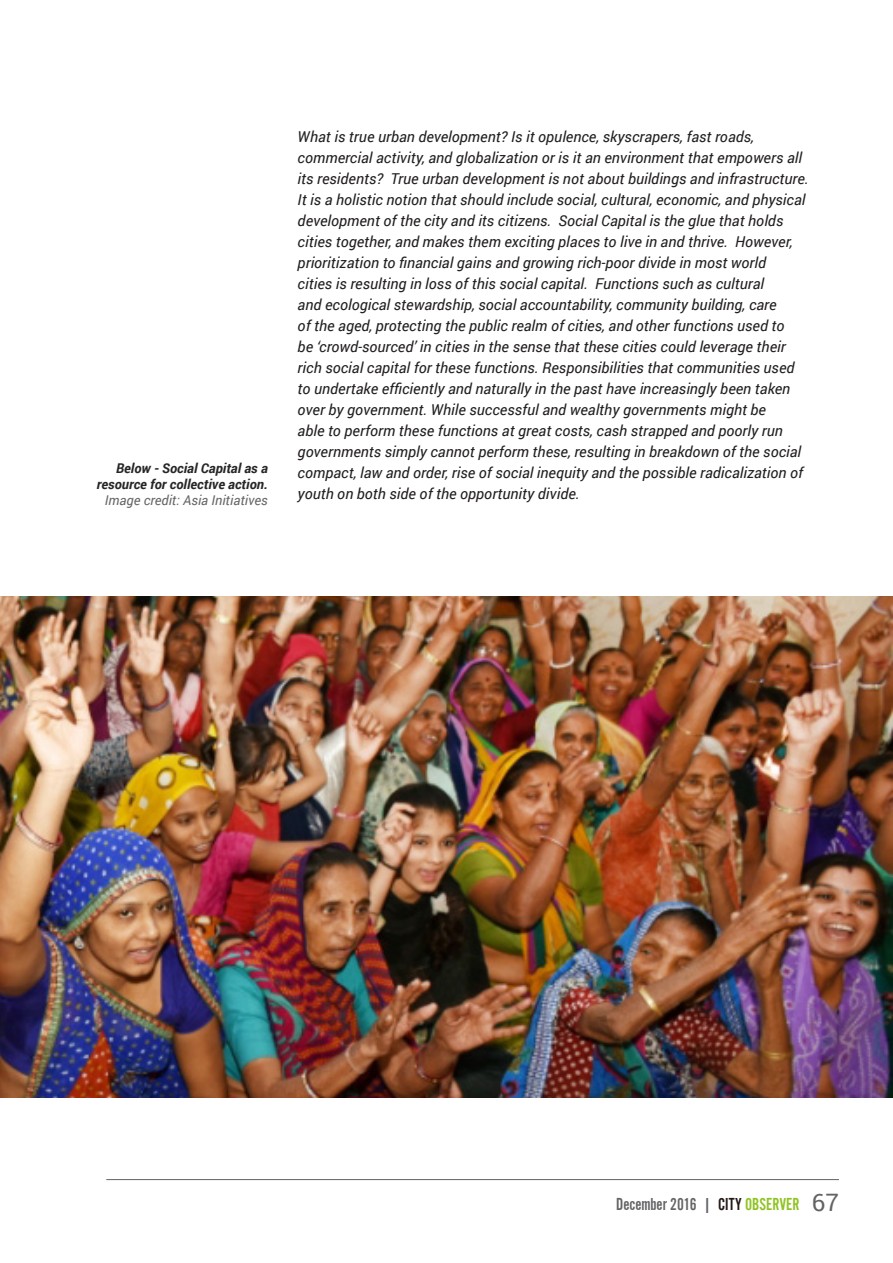
<style>
.page{position:relative;width:893px;height:1263px;background:#fff}
.page>*{position:absolute;margin:0;border:0;box-sizing:border-box;transform-origin:0 0}
.t1{font:18px "Alternate Got No 2 D";color:#636366}
.BODY_TEXT{font:italic 15px/21px "Roboto";color:#231f20}
.BODY_TEXT-2{font:italic 700 13.5px/16.2px "Roboto";color:#282526;text-align:right}
.s1{font-weight:400;color:#66676a}
.s2{color:#231816}
.s3{color:#8fc323}
.s4{font-family:"Roboto";font-size:24px}
</style>
<div class="page">
<hr style="left:106px;top:1179px;width:733px;height:1px;background:#636366">
<img style="left:0;top:597px;width:893px;height:500px">
<p class="BODY_TEXT-2" style="left:97px;top:459px;width:172px">Below - Social Capital as a resource for collective action.<br><span class="s1">Image credit: Asia Initiatives</span></p>
<p class="BODY_TEXT" style="left:298px;top:126px;width:513px">What is true urban development? Is it opulence, skyscrapers, fast roads, commercial activity, and globalization or is it an environment that empowers all its residents? True urban development is not about buildings and infrastructure.<br>It is a holistic notion that should include social, cultural, economic, and physical development of the city and its citizens. Social Capital is the glue that holds cities together, and makes them exciting places to live in and thrive. However, prioritization to financial gains and growing rich-poor divide in most world<br>cities is resulting in loss of this social capital. Functions such as cultural<br>and ecological stewardship, social accountability, community building, care<br>of the aged, protecting the public realm of cities, and other functions used to<br>be ‘crowd-sourced’ in cities in the sense that these cities could leverage their rich social capital for these functions. Responsibilities that communities used to undertake efficiently and naturally in the past have increasingly been taken over by government. While successful and wealthy governments might be<br>able to perform these functions at great costs, cash strapped and poorly run governments simply cannot perform these, resulting in breakdown of the social compact, law and order, rise of social inequity and the possible radicalization of youth on both side of the opportunity divide.</p>
<p class="t1" style="left:616px;top:1194px;width:224px">December 2016 | <span class="s2">CITY</span> <span class="s3">OBSERVER</span> <span class="s4">67</span></p>
</div>
